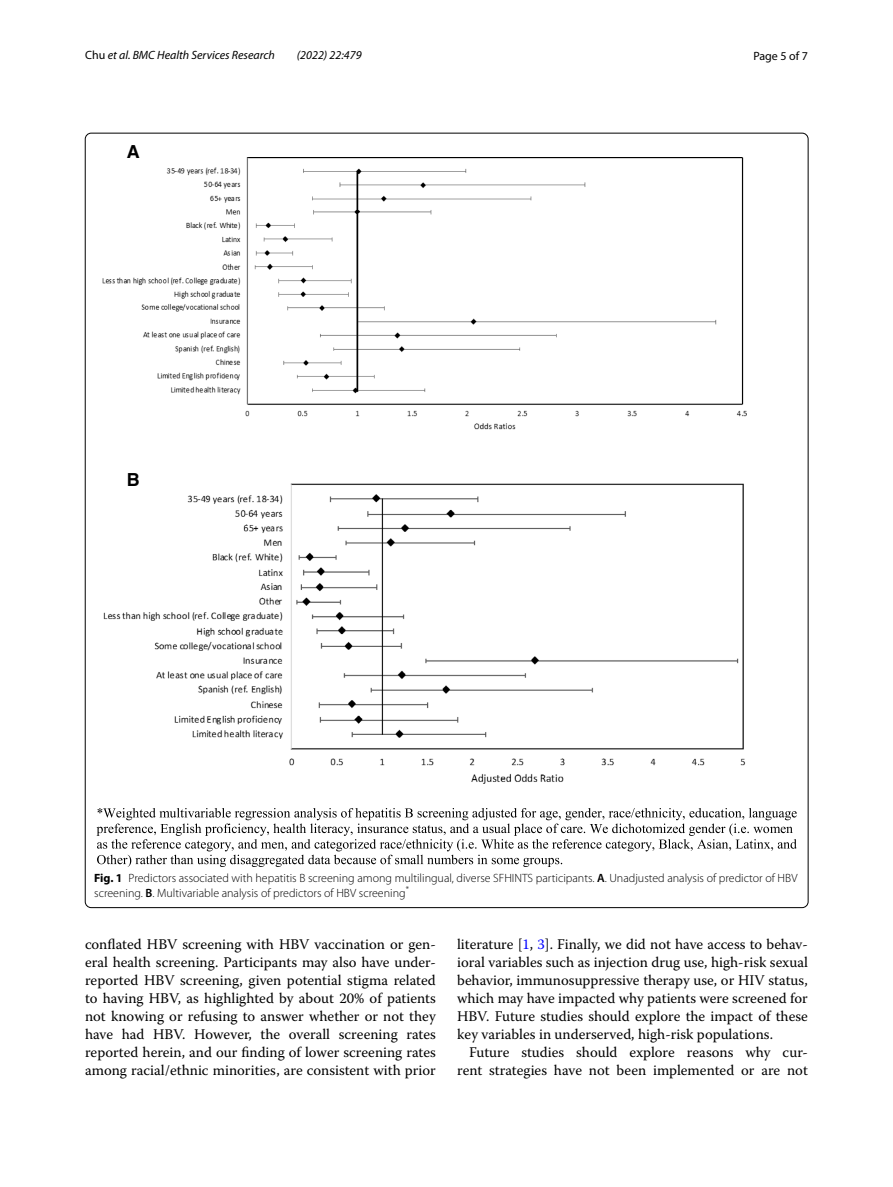
<style>
.page{position:relative;width:893px;height:1187px;background:#fff}
.page>*{position:absolute;margin:0;border:0;box-sizing:border-box;transform-origin:0 0}
.t1{font:700 18px "Helvetica";color:#000}
.t2{font:14.7px/18px "Warnock Pro";color:#000;text-align:justify}
.t3{font:300 12px/15px "Myriad Pro";color:#000}
.t4{font:italic 12px "Myriad Pro";color:#000}
.t5{font:12px "Myriad Pro";color:#000}
.s1{font-style:normal}
.s2{font-weight:700}
.s3{font-weight:600}
.s4{color:#00f}
</style>
<div class="page">
<img style="left:102px;top:157px;width:644px;height:626px">
<svg style="left:96px;top:808px;width:701px;height:59px"></svg>
<p class="t4" style="left:85px;top:48px;width:192px"><span class="s1">Chu</span> et al. BMC Health Services Research</p>
<p class="t4" style="left:297px;top:48px;width:66px">(2022) 22:479</p>
<p class="t5" style="left:753px;top:48px;width:56px">Page 5 of 7</p>
<p class="t1" style="left:127px;top:140px;width:14px">A</p>
<p class="t1" style="left:127px;top:468px;width:14px">B</p>
<p class="t3" style="left:94px;top:870px;width:705px"><span class="s2">Fig. 1</span> Predictors associated with hepatitis B screening among multilingual, diverse SFHINTS participants. <span class="s3">A</span>. Unadjusted analysis of predictor of HBV screening. <span class="s3">B</span>. Multivariable analysis of predictors of HBV screening<sup>*</sup></p>
<p class="t2" style="left:85px;top:935px;width:352px">conflated HBV screening with HBV vaccination or gen&shy;eral health screening. Participants may also have under&shy;reported HBV screening, given potential stigma related to having HBV, as highlighted by about 20% of patients not knowing or refusing to answer whether or not they have had HBV. However, the overall screening rates reported herein, and our finding of lower screening rates among racial/ethnic minorities, are consistent with prior</p>
<p class="t2" style="left:457px;top:935px;width:352px">literature [<span class="s4">1</span>, <span class="s4">3</span>]. Finally, we did not have access to behav&shy;ioral variables such as injection drug use, high-risk sexual behavior, immunosuppressive therapy use, or HIV status, which may have impacted why patients were screened for HBV. Future studies should explore the impact of these key variables in underserved, high-risk populations.</p>
<p class="t2" style="left:457px;top:1043px;width:352px;text-align:right">Future studies should explore reasons why cur&shy;rent strategies have not been implemented or are not</p>
</div>
